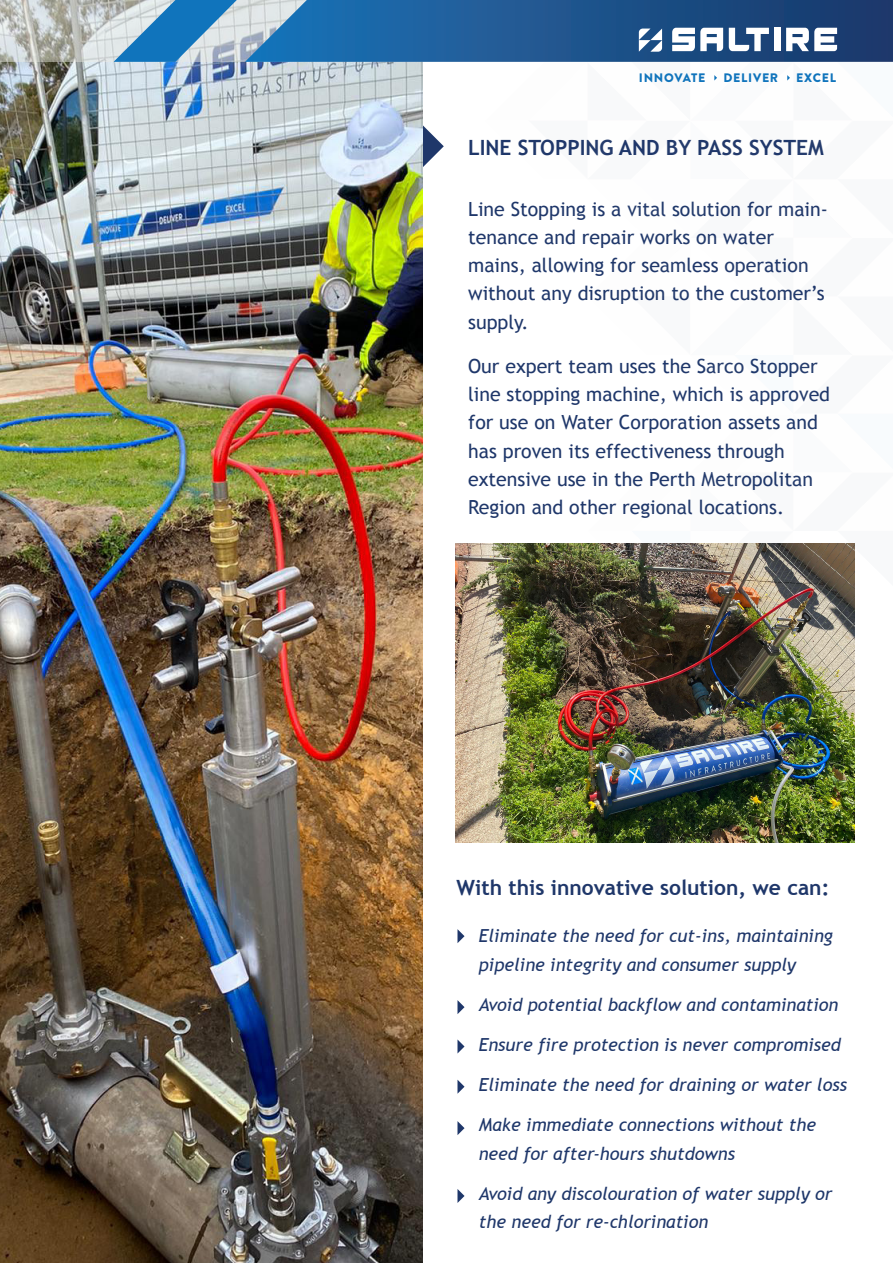
<style>
.page{position:relative;width:893px;height:1263px;background:#fff}
.page>*{position:absolute;margin:0;border:0;box-sizing:border-box;transform-origin:0 0}
.t1{font:700 21px "Trebuchet MS";color:#1f376a}
.t2{font:19.5px/28.2px "Trebuchet MS";color:#1f376a}
.t3{font:italic 18px/28.2px "Trebuchet MS";color:#1f376a}
.t4{font:900 12.3px "Brandon Grotesque";letter-spacing:.06em;color:#1074bc}
</style>
<div class="page">
<svg style="left:457px;top:1189px;width:7px;height:14px"></svg>
<svg style="left:457px;top:1121px;width:7px;height:14px"></svg>
<svg style="left:457px;top:1080px;width:7px;height:14px"></svg>
<svg style="left:457px;top:1039px;width:7px;height:14px"></svg>
<svg style="left:457px;top:1000px;width:7px;height:14px"></svg>
<svg style="left:457px;top:929px;width:7px;height:14px"></svg>
<img style="left:455px;top:590px;width:400px;height:253px">
<img style="left:0;top:62px;width:423px;height:1201px">
<svg style="left:0;top:0;width:245px;height:62px;background:#c1c4c1"></svg>
<img style="left:245px;top:0;width:648px;height:590px">
<svg style="left:114px;top:0;width:123px;height:62px;background:#72a6cc"></svg>
<p class="t4" style="left:639px;top:69px;width:68px">INNOVATE</p>
<p class="t4" style="left:723px;top:69px;width:56px">DELIVER</p>
<p class="t4" style="left:796px;top:69px;width:41px">EXCEL</p>
<p class="t1" style="left:468px;top:134px;width:357px">LINE STOPPING AND BY PASS SYSTEM</p>
<p class="t2" style="left:468px;top:195px;width:361px">Line Stopping is a vital solution for main&shy;tenance and repair works on water mains, allowing for seamless operation without any disruption to the customer’s supply.</p>
<p class="t2" style="left:468px;top:352px;width:363px">Our expert team uses the Sarco Stopper line stopping machine, which is approved for use on Water Corporation assets and has proven its effectiveness through extensive use in the Perth Metropolitan Region and other regional locations.</p>
<p class="t1" style="left:456px;top:874px;width:374px">With this innovative solution, we can:</p>
<p class="t3" style="left:479px;top:922px;width:356px">Eliminate the need for cut-ins, maintaining pipeline integrity and consumer supply</p>
<p class="t3" style="left:479px;top:990px;width:361px">Avoid potential backflow and contamination</p>
<p class="t3" style="left:479px;top:1031px;width:364px">Ensure fire protection is never compromised</p>
<p class="t3" style="left:479px;top:1071px;width:370px">Eliminate the need for draining or water loss</p>
<p class="t3" style="left:479px;top:1111px;width:339px">Make immediate connections without the need for after-hours shutdowns</p>
<p class="t3" style="left:479px;top:1179px;width:355px">Avoid any discolouration of water supply or the need for re-chlorination</p>
</div>
